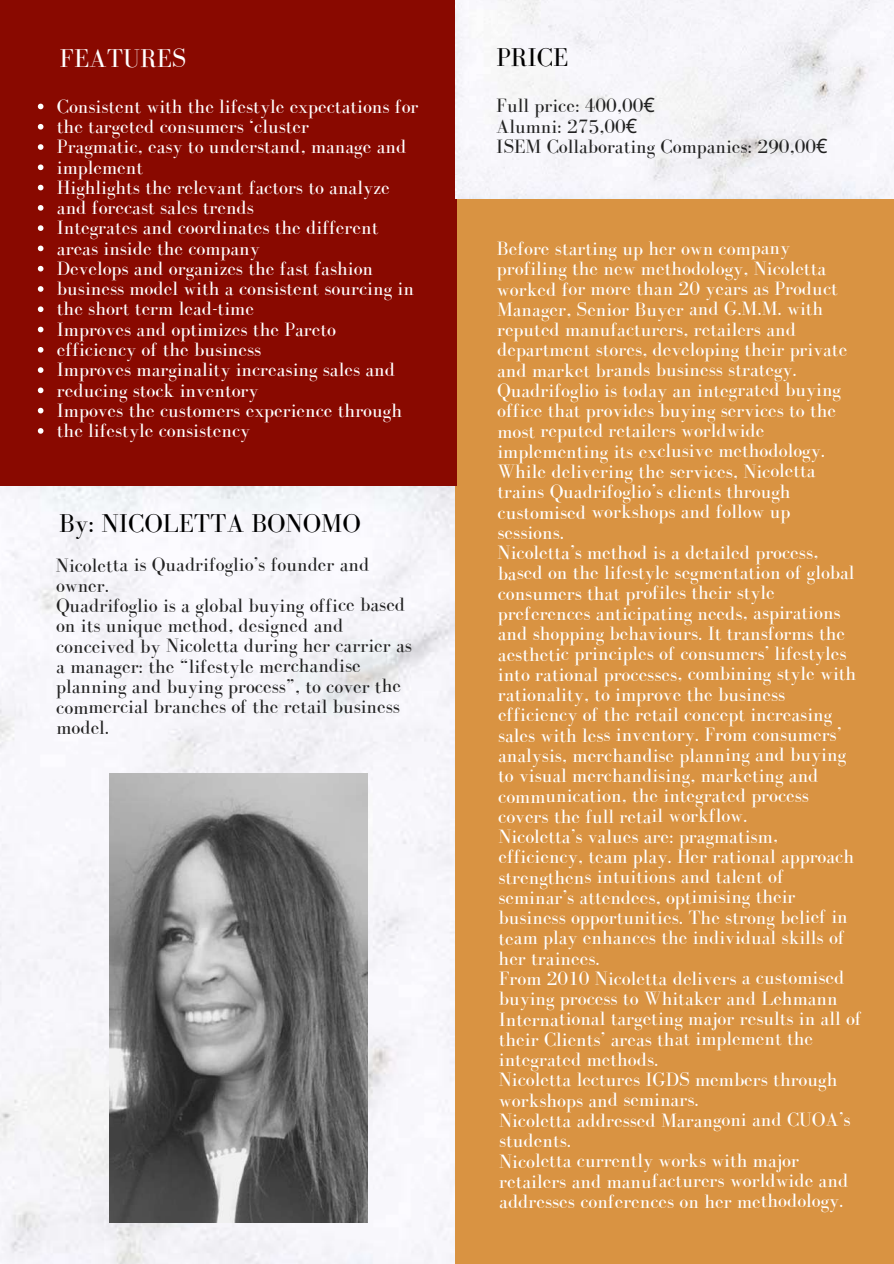
<style>
.page{position:relative;width:894px;height:1264px;background:#fff}
.page>*{position:absolute;margin:0;border:0;box-sizing:border-box;transform-origin:0 0}
.t1{font:26.55px "Bodoni FLF";color:#000}
.t2{font:26.55px "Bodoni FLF";color:#fff}
.t3{font:19.8px/20.2px "Bodoni FLF";letter-spacing:-.005em;color:#fff}
.t4{font:19.8px/20.2px "Bodoni FLF";letter-spacing:-.005em;color:#222}
.s1{font-family:"Noto Sans"}
</style>
<div class="page">
<img style="left:0;top:486px;width:455px;height:777px">
<img style="left:109px;top:773px;width:258px;height:449px">
<div style="left:456px;top:0;width:437px;height:1263px;background:#d99342"></div>
<div style="left:0;top:0;width:456px;height:485px;background:#890900"></div>
<svg style="left:38px;top:104px;width:5px;height:5px"></svg>
<svg style="left:38px;top:124px;width:5px;height:6px"></svg>
<svg style="left:38px;top:144px;width:5px;height:6px"></svg>
<svg style="left:38px;top:164px;width:5px;height:6px"></svg>
<svg style="left:38px;top:185px;width:5px;height:5px"></svg>
<svg style="left:38px;top:205px;width:5px;height:6px"></svg>
<svg style="left:38px;top:225px;width:5px;height:6px"></svg>
<svg style="left:38px;top:245px;width:5px;height:6px"></svg>
<svg style="left:38px;top:266px;width:5px;height:5px"></svg>
<svg style="left:38px;top:286px;width:5px;height:6px"></svg>
<svg style="left:38px;top:306px;width:5px;height:6px"></svg>
<svg style="left:38px;top:327px;width:5px;height:5px"></svg>
<svg style="left:38px;top:347px;width:5px;height:5px"></svg>
<svg style="left:38px;top:367px;width:5px;height:6px"></svg>
<svg style="left:38px;top:387px;width:5px;height:6px"></svg>
<svg style="left:38px;top:408px;width:5px;height:5px"></svg>
<svg style="left:38px;top:428px;width:5px;height:6px"></svg>
<img style="left:456px;top:0;width:437px;height:199px">
<h1 class="t2" style="left:60px;top:44px;width:128px">FEATURES</h1>
<p class="t3" style="left:57px;top:96px;width:363px">Consistent with the lifestyle expectations for the targeted consumers ‘cluster<br>Pragmatic, easy to understand, manage and implement<br>Highlights the relevant factors to analyze and forecast sales trends<br>Integrates and coordinates the different areas inside the company<br>Develops and organizes the fast fashion business model with a consistent sourcing in the short term lead-time<br>Improves and optimizes the Pareto efficiency of the business<br>Improves marginality increasing sales and reducing stock inventory<br>Impoves the customers experience through the lifestyle consistency</p>
<h1 class="t1" style="left:59px;top:508px;width:303px">By: NICOLETTA BONOMO</h1>
<p class="t4" style="left:56px;top:554px;width:357px">Nicoletta is Quadrifoglio’s founder and owner.<br>Quadrifoglio is a global buying office based on its unique method, designed and conceived by Nicoletta during her carrier as a manager: the “lifestyle merchandise planning and buying process”, to cover the commercial branches of the retail business model.</p>
<h1 class="t1" style="left:496px;top:42px;width:73px">PRICE</h1>
<p class="t4" style="left:496px;top:95px;width:332px">Full price: 400,00<span class="s1">€<br></span>Alumni: 275,00<span class="s1">€<br></span>ISEM Collaborating Companies: 290,00<span class="s1">€</span></p>
<p class="t3" style="left:496px;top:238px;width:366px">Before starting up her own company profiling the new methodology, Nicoletta worked for more than 20 years as Product Manager, Senior Buyer and G.M.M. with reputed manufacturers, retailers and department stores, developing their private and market brands business strategy.<br>Quadrifoglio is today an integrated buying office that provides buying services to the most reputed retailers worldwide implementing its exclusive methodology.<br>While delivering the services, Nicoletta trains Quadrifoglio’s clients through customised workshops and follow up<br>sessions.<br>Nicoletta’s method is a detailed process, based on the lifestyle segmentation of global consumers that profiles their style preferences anticipating needs, aspirations and shopping behaviours. It transforms the aesthetic principles of consumers’ lifestyles into rational processes, combining style with rationality, to improve the business efficiency of the retail concept increasing sales with less inventory. From consumers’ analysis, merchandise planning and buying to visual merchandising, marketing and communication, the integrated process covers the full retail workflow.<br>Nicoletta’s values are: pragmatism, efficiency, team play. Her rational approach strengthens intuitions and talent of seminar’s attendees, optimising their business opportunities. The strong belief in team play enhances the individual skills of her trainees.<br>From 2010 Nicoletta delivers a customised buying process to Whitaker and Lehmann International targeting major results in all of their Clients’ areas that implement the integrated methods.<br>Nicoletta lectures IGDS members through workshops and seminars.<br>Nicoletta addressed Marangoni and CUOA’s students.<br>Nicoletta currently works with major retailers and manufacturers worldwide and addresses conferences on her methodology.</p>
</div>
